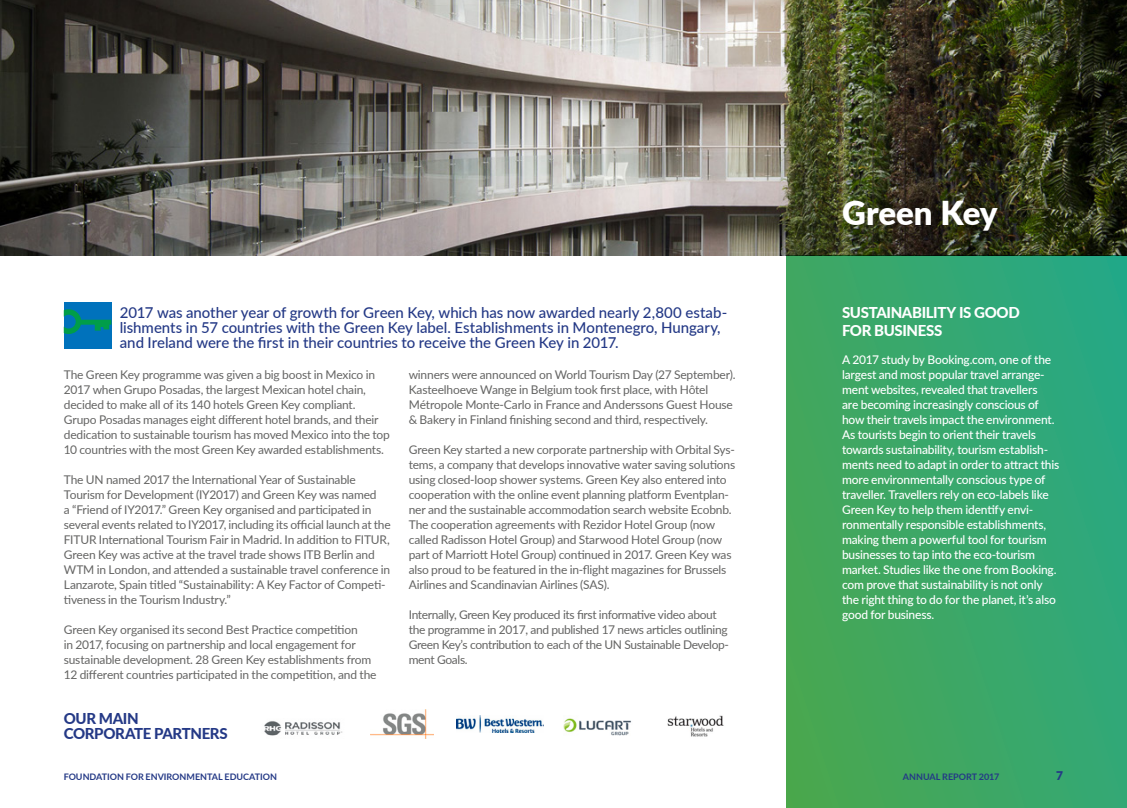
<style>
.page{position:relative;width:1127px;height:808px;background:#fff}
.page>*{position:absolute;margin:0;border:0;box-sizing:border-box;transform-origin:0 0}
.t1{font:900 33px "Lato";letter-spacing:-.005em;color:#fff}
.t2{font:500 15px/15px "Lato";letter-spacing:-.005em;color:#243986}
.t3{font:800 15px/18px "Lato";letter-spacing:-.025em;color:#fff}
.t4{font:800 15px/15px "Lato";letter-spacing:-.025em;color:#243986}
.t5{font:12px/15px "Lato";letter-spacing:-.015em;color:#646463}
.t6{font:500 12px/15px "Lato";letter-spacing:-.015em;color:#fff}
.t7{font:900 12px "Lato";color:#243986}
.t8{font:700 9px "Lato";color:#243986}
</style>
<div class="page">
<img style="left:0;top:0;width:1127px;height:255px">
<div style="left:787px;top:255px;width:340px;height:553px;background:linear-gradient(to right,#46a756,#2ba880)"></div>
<div style="left:64px;top:303px;width:47px;height:46px;background:#0072bc"></div>
<svg style="left:64px;top:309px;width:47px;height:25px"></svg>
<img style="left:456px;top:715px;width:88px;height:18px">
<img style="left:564px;top:718px;width:67px;height:18px">
<img style="left:264px;top:721px;width:79px;height:15px">
<img style="left:371px;top:709px;width:63px;height:30px">
<img style="left:667px;top:715px;width:57px;height:22px">
<p class="t2" style="left:120px;top:305px;width:609px">2017 was another year of growth for Green Key, which has now awarded nearly 2,800 estab&shy;lishments in 57 countries with the Green Key label. Establishments in Montenegro, Hungary, and Ireland were the first in their countries to receive the Green Key in 2017.</p>
<p class="t5" style="left:64px;top:367px;width:328px">The Green Key programme was given a big boost in Mexico in 2017 when Grupo Posadas, the largest Mexican hotel chain, decided to make all of its 140 hotels Green Key compliant.<br>Grupo Posadas manages eight different hotel brands, and their dedication to sustainable tourism has moved Mexico into the top 10 countries with the most Green Key awarded establishments.</p>
<p class="t5" style="left:64px;top:472px;width:328px">The UN named 2017 the International Year of Sustainable Tourism for Development (IY2017) and Green Key was named<br>a “Friend of IY2017.” Green Key organised and participated in several events related to IY2017, including its official launch at the FITUR International Tourism Fair in Madrid. In addition to FITUR, Green Key was active at the travel trade shows ITB Berlin and WTM in London, and attended a sustainable travel conference in Lanzarote, Spain titled “Sustainability: A Key Factor of Competi&shy;tiveness in the Tourism Industry.”</p>
<p class="t5" style="left:64px;top:622px;width:314px">Green Key organised its second Best Practice competition<br>in 2017, focusing on partnership and local engagement for sustainable development. 28 Green Key establishments from 12 different countries participated in the competition, and the</p>
<p class="t5" style="left:409px;top:367px;width:328px">winners were announced on World Tourism Day (27 September).<br>Kasteelhoeve Wange in Belgium took first place, with Hôtel Métropole Monte-Carlo in France and Anderssons Guest House &amp; Bakery in Finland finishing second and third, respectively.</p>
<p class="t5" style="left:409px;top:442px;width:328px">Green Key started a new corporate partnership with Orbital Sys&shy;tems, a company that develops innovative water saving solutions using closed-loop shower systems. Green Key also entered into cooperation with the online event planning platform Eventplan&shy;ner and the sustainable accommodation search website Ecobnb.<br>The cooperation agreements with Rezidor Hotel Group (now called Radisson Hotel Group) and Starwood Hotel Group (now part of Marriott Hotel Group) continued in 2017. Green Key was also proud to be featured in the in-flight magazines for Brussels Airlines and Scandinavian Airlines (SAS).</p>
<p class="t5" style="left:409px;top:607px;width:322px">Internally, Green Key produced its first informative video about the programme in 2017, and published 17 news articles outlining Green Key’s contribution to each of the UN Sustainable Develop&shy;ment Goals.</p>
<h1 class="t1" style="left:842px;top:188px;width:157px">Green Key</h1>
<p class="t3" style="left:842px;top:303px;width:179px">SUSTAINABILITY IS GOOD<br>FOR BUSINESS</p>
<p class="t6" style="left:842px;top:352px;width:219px">A 2017 study by Booking.com, one of the largest and most popular travel arrange&shy;ment websites, revealed that travellers<br>are becoming increasingly conscious of how their travels impact the environment.<br>As tourists begin to orient their travels towards sustainability, tourism establish&shy;ments need to adapt in order to attract this more environmentally conscious type of traveller. Travellers rely on eco-labels like Green Key to help them identify envi&shy;ronmentally responsible establishments, making them a powerful tool for tourism businesses to tap into the eco-tourism market. Studies like the one from Booking. com prove that sustainability is not only the right thing to do for the planet, it’s also good for business.</p>
<p class="t4" style="left:64px;top:710px;width:165px">OUR MAIN<br>CORPORATE PARTNERS</p>
<p class="t8" style="left:64px;top:770px;width:215px">FOUNDATION FOR ENVIRONMENTAL EDUCATION</p>
<p class="t8" style="left:903px;top:770px;width:98px">ANNUAL REPORT 2017</p>
<p class="t7" style="left:1056px;top:766px;width:8px">7</p>
</div>
